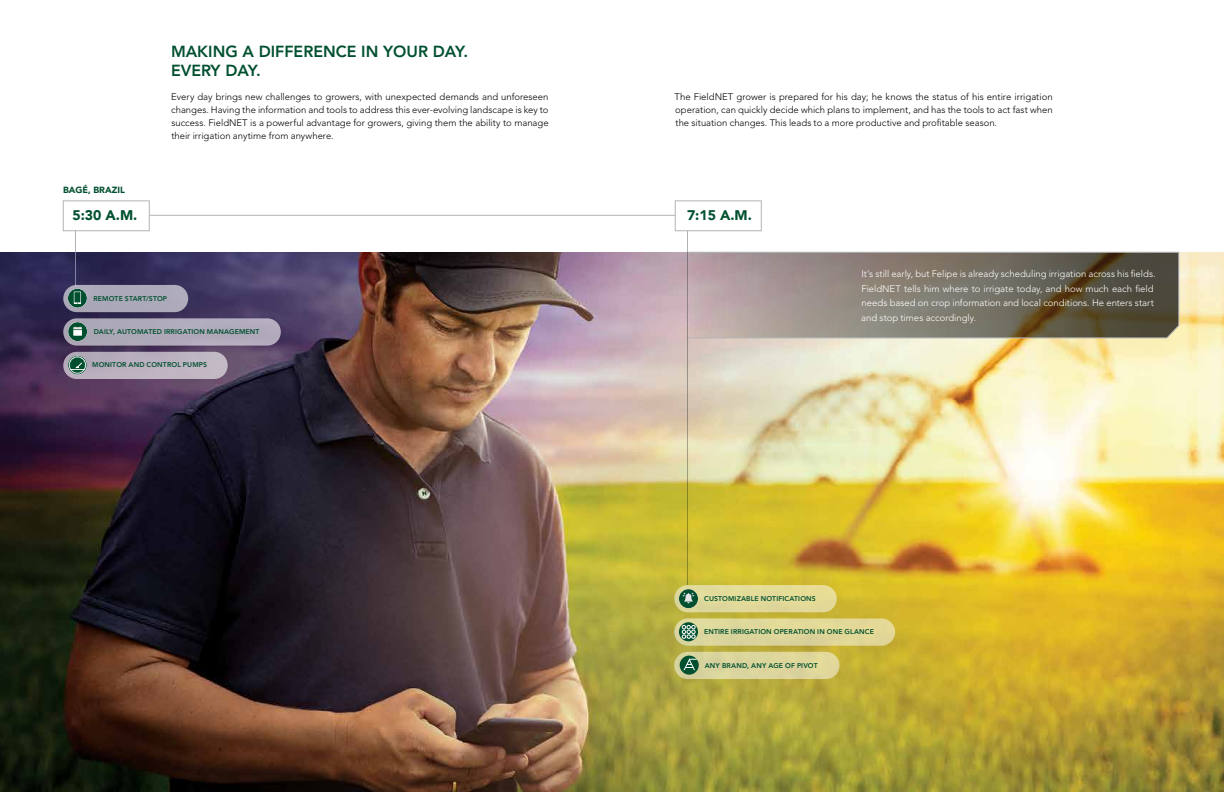
<style>
.page{position:relative;width:1224px;height:792px;background:#fff}
.page>*{position:absolute;margin:0;border:0;box-sizing:border-box;transform-origin:0 0}
.t1{font:800 16px/19.2px "Avenir LT Std";color:#00502f}
.t2{font:900 14px "Avenir";color:#00502f}
.t3{font:300 9.5px/13px "Avenir LT Std";color:#000;text-align:justify}
.t4{font:300 9.5px/14.5px "Avenir LT Std";color:#fff}
.t5{font:900 9px "Avenir";color:#00502f}
.t6{font:800 6.9px "Avenir LT Std";letter-spacing:.02em;color:#00502f}
</style>
<div class="page">
<img style="left:0;top:252px;width:1224px;height:540px">
<hr style="left:149px;top:215px;width:526px;height:1px;background:#b1b4b6">
<svg style="left:688px;top:252px;width:491px;height:86px;background:#81776d"></svg>
<div style="left:63px;top:285px;width:125px;height:27px;background:#aca9ba;border-radius:14px"></div>
<svg style="left:68px;top:289px;width:19px;height:19px"></svg>
<svg style="left:74px;top:292px;width:7px;height:12px"></svg>
<div style="left:74px;top:292px;width:6px;height:10px;background:#00502f"></div>
<div style="left:63px;top:352px;width:165px;height:27px;background:#bdb1c0;border-radius:14px"></div>
<svg style="left:68px;top:356px;width:19px;height:19px"></svg>
<svg style="left:69px;top:356px;width:17px;height:18px"></svg>
<div style="left:674px;top:652px;width:166px;height:27px;background:#dcd59c;border-radius:14px"></div>
<svg style="left:680px;top:656px;width:19px;height:19px"></svg>
<svg style="left:683px;top:659px;width:15px;height:11px"></svg>
<div style="left:63px;top:318px;width:218px;height:28px;background:#afa9b9;border-radius:14px"></div>
<div style="left:68px;top:322px;width:19px;height:19px;background:#00502f;border-radius:50%"></div>
<svg style="left:73px;top:327px;width:9px;height:9px"></svg>
<div style="left:674px;top:585px;width:163px;height:27px;background:#e3db99;border-radius:14px"></div>
<svg style="left:679px;top:589px;width:19px;height:19px"></svg>
<svg style="left:683px;top:592px;width:11px;height:11px"></svg>
<div style="left:674px;top:618px;width:221px;height:28px;background:#e0d79a;border-radius:14px"></div>
<svg style="left:679px;top:622px;width:19px;height:19px"></svg>
<svg style="left:682px;top:625px;width:13px;height:14px"></svg>
<hr style="left:75px;top:231px;width:1px;height:55px;background:#b1b4b6">
<div style="left:63px;top:201px;width:87px;height:30px;border:1px solid #b1b4b6"></div>
<hr style="left:687px;top:231px;width:1px;height:354px;background:#b1b4b6">
<div style="left:675px;top:201px;width:87px;height:30px;border:1px solid #b1b4b6"></div>
<p class="t5" style="left:63px;top:182px;width:63px">BAGÉ, BRAZIL</p>
<h2 class="t2" style="left:73px;top:203px;width:66px">5:30 A.M.</h2>
<h1 class="t1" style="left:171px;top:42px;width:299px">MAKING A DIFFERENCE IN YOUR DAY.<br>EVERY DAY.</h1>
<p class="t3" style="left:171px;top:90px;width:379px">Every day brings new challenges to growers, with unexpected demands and unforeseen changes. Having the information and tools to address this ever-evolving landscape is key to success. FieldNET is a powerful advantage for growers, giving them the ability to manage their irrigation anytime from anywhere.</p>
<p class="t3" style="left:674px;top:90px;width:380px">The FieldNET grower is prepared for his day; he knows the status of his entire irrigation operation, can quickly decide which plans to implement, and has the tools to act fast when the situation changes. This leads to a more productive and profitable season.</p>
<h2 class="t2" style="left:687px;top:203px;width:66px">7:15 A.M.</h2>
<p class="t6" style="left:93px;top:294px;width:75px">REMOTE START/STOP</p>
<p class="t6" style="left:94px;top:328px;width:167px">DAILY, AUTOMATED IRRIGATION MANAGEMENT</p>
<p class="t6" style="left:92px;top:361px;width:116px">MONITOR AND CONTROL PUMPS</p>
<p class="t4" style="left:861px;top:267px;width:296px">It’s still early, but Felipe is already scheduling irrigation across his fields.<br>FieldNET tells him where to irrigate today, and how much each field needs based on crop information and local conditions. He enters start and stop times accordingly.</p>
<p class="t6" style="left:704px;top:594px;width:113px">CUSTOMIZABLE NOTIFICATIONS</p>
<p class="t6" style="left:704px;top:628px;width:171px">ENTIRE IRRIGATION OPERATION IN ONE GLANCE</p>
<p class="t6" style="left:705px;top:661px;width:114px">ANY BRAND, ANY AGE OF PIVOT</p>
</div>
